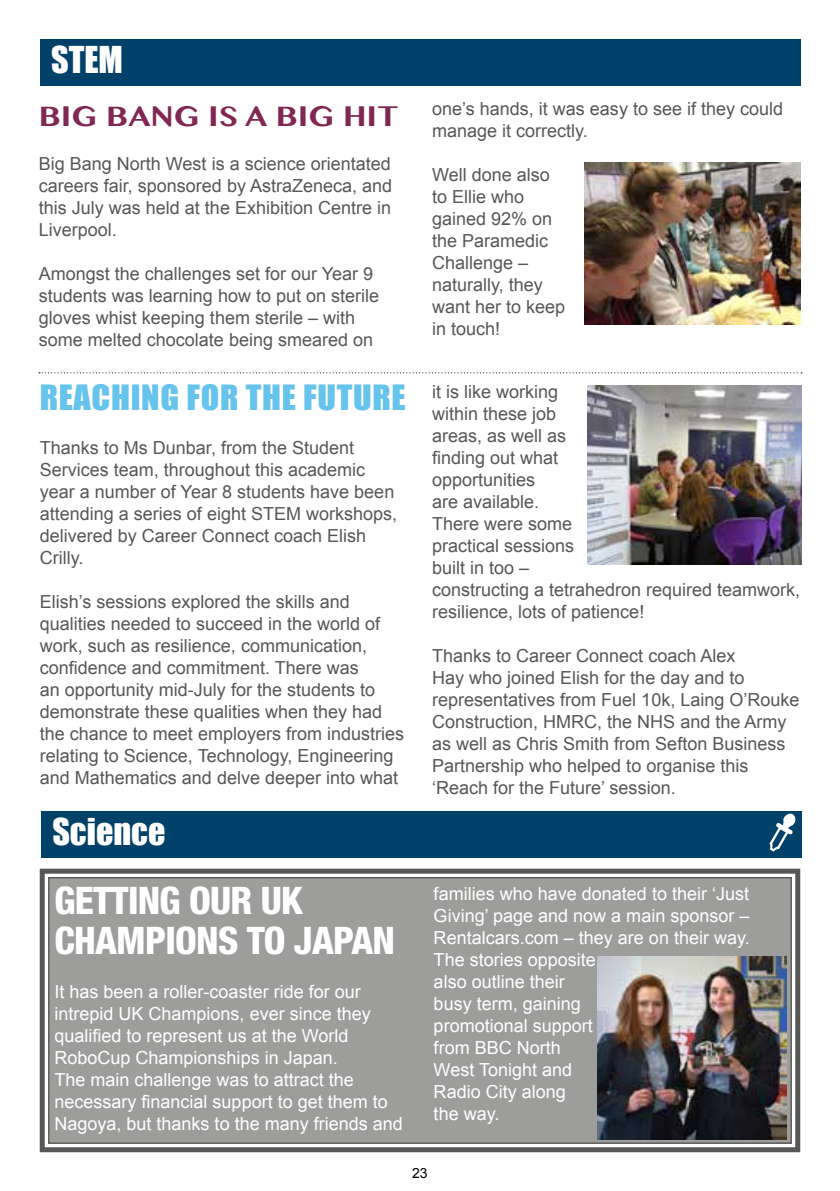
<style>
.page{position:relative;width:840px;height:1191px;background:#fff}
.page>*{position:absolute;margin:0;border:0;box-sizing:border-box;transform-origin:0 0}
.t1{font:800 condensed 38px/40px "Helvetica Neue LT Std";letter-spacing:-.02em;color:#fff}
.t2{font:34px "Impact";color:#fff}
.t3{font:32px "Impact";letter-spacing:.02em;color:#66c3eb;scale:1.06 1}
.t4{font:700 28px "Myanmar MN";color:#802754;scale:1.06 1}
.t5{font:18px/22px "Arial";color:#575756}
.t6{font:18px/22px "Arial";color:#fff}
.t7{font:14px "Arial";color:#000}
</style>
<div class="page">
<svg style="left:39px;top:868px;width:762px;height:285px;background:#9c9c9b"></svg>
<div style="left:48px;top:877px;width:743px;height:266px;border:2px solid #575756"></div>
<div style="left:40px;top:40px;width:759px;height:46px;background:#00416a"></div>
<img style="left:584px;top:163px;width:215px;height:161px">
<svg style="left:39px;top:372px;width:762px;height:1px"></svg>
<img style="left:587px;top:386px;width:214px;height:179px">
<div style="left:41px;top:811px;width:760px;height:46px;background:#00416a"></div>
<svg style="left:769px;top:813px;width:26px;height:38px"></svg>
<img style="left:597px;top:956px;width:189px;height:183px">
<h2 class="t2" style="left:51px;top:34px;width:73px">STEM</h2>
<h3 class="t4" style="left:39px;top:100px;width:341px">BIG BANG IS A BIG HIT</h3>
<p class="t5" style="left:39px;top:153px;width:355px;text-align:justify">Big Bang North West is a science orientated careers fair, sponsored by AstraZeneca, and this July was held at the Exhibition Centre in Liverpool.</p>
<p class="t5" style="left:39px;top:263px;width:342px">Amongst the challenges set for our Year 9 students was learning how to put on sterile gloves whist keeping them sterile – with some melted chocolate being smeared on</p>
<h3 class="t3" style="left:40px;top:372px;width:346px">REACHING FOR THE FUTURE</h3>
<p class="t5" style="left:40px;top:437px;width:359px">Thanks to Ms Dunbar, from the Student Services team, throughout this academic year a number of Year 8 students have been attending a series of eight STEM workshops, delivered by Career Connect coach Elish Crilly.</p>
<p class="t5" style="left:40px;top:591px;width:366px">Elish’s sessions explored the skills and qualities needed to succeed in the world of work, such as resilience, communication, confidence and commitment. There was<br>an opportunity mid-July for the students to demonstrate these qualities when they had the chance to meet employers from industries relating to Science, Technology, Engineering and Mathematics and delve deeper into what</p>
<h2 class="t2" style="left:52px;top:805px;width:115px">Science</h2>
<h1 class="t1" style="left:54px;top:879px;width:342px">GETTING OUR UK<br>CHAMPIONS TO JAPAN</h1>
<p class="t6" style="left:54px;top:980px;width:350px">It has been a roller-coaster ride for our intrepid UK Champions, ever since they qualified to represent us at the World RoboCup Championships in Japan.<br>The main challenge was to attract the necessary financial support to get them to Nagoya, but thanks to the many friends and</p>
<p class="t5" style="left:432px;top:98px;width:352px">one’s hands, it was easy to see if they could manage it correctly.</p>
<p class="t5" style="left:432px;top:164px;width:135px">Well done also to Ellie who gained 92% on the Paramedic<br>Challenge – naturally, they want her to keep in touch!</p>
<p class="t5" style="left:432px;top:380px;width:369px">it is like working<br>within these job<br>areas, as well as<br>finding out what<br>opportunities<br>are available.<br>There were some<br>practical sessions<br>built in too –<br>constructing a tetrahedron required teamwork, resilience, lots of patience!</p>
<p class="t5" style="left:432px;top:644px;width:369px">Thanks to Career Connect coach Alex<br>Hay who joined Elish for the day and to representatives from Fuel 10k, Laing O’Rouke Construction, HMRC, the NHS and the Army as well as Chris Smith from Sefton Business Partnership who helped to organise this ‘Reach for the Future’ session.</p>
<p class="t6" style="left:433px;top:882px;width:317px">families who have donated to their ‘Just<br>Giving’ page and now a main sponsor –<br>Rentalcars.com – they are on their way.<br>The stories opposite<br>also outline their<br>busy term, gaining<br>promotional support<br>from BBC North<br>West Tonight and<br>Radio City along<br>the way.</p>
<p class="t7" style="left:412px;top:1164px;width:17px">23</p>
</div>
